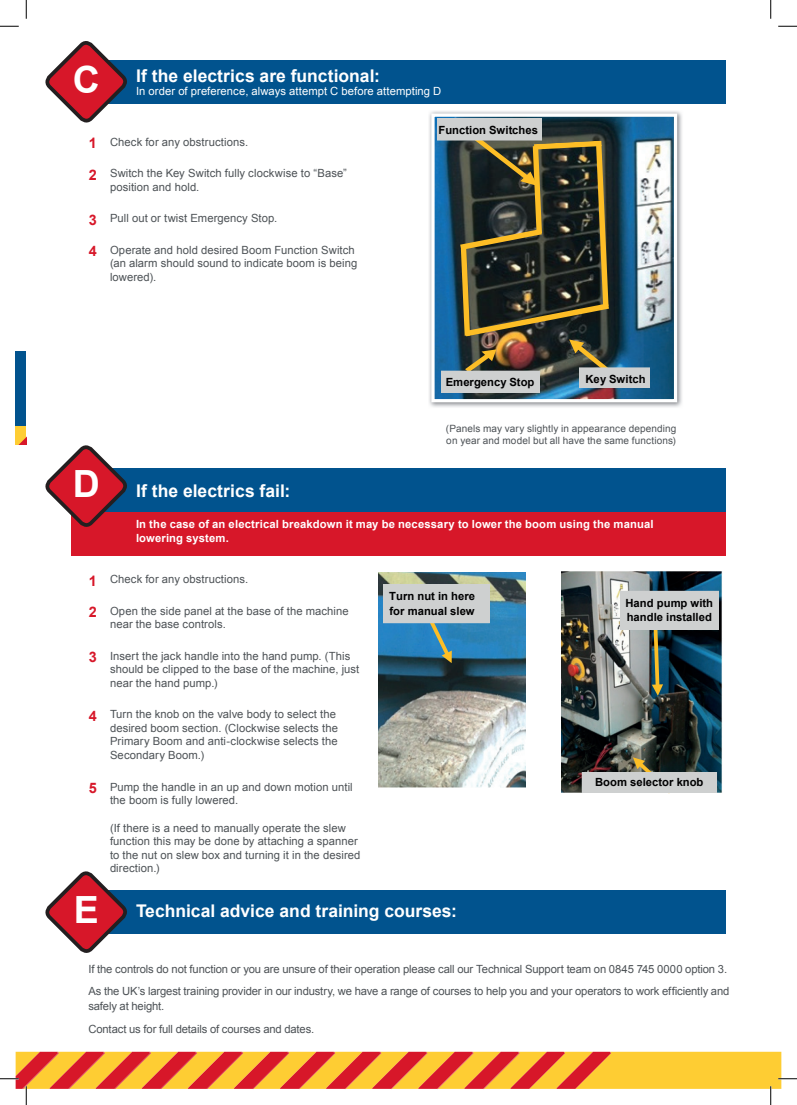
<style>
.page{position:relative;width:797px;height:1105px;background:#fff}
.page>*{position:absolute;margin:0;border:0;box-sizing:border-box;transform-origin:0 0}
.t1{font:700 37.5px "Arial";color:#fff}
.t2{font:700 17.5px "Arial";color:#fff}
.t3{font:11.25px/13.5px "Arial";letter-spacing:.005em;color:#4d5256}
.t4{font:11.25px/22.1px "Arial";letter-spacing:-.015em;color:#4d5256}
.t5{font:700 11.25px/14.9px "Arial";color:#000001}
.t6{font:700 11.25px/13.5px "Arial";letter-spacing:.015em;color:#fff}
.t7{font:11.25px "Arial";letter-spacing:.005em;color:#fff}
.t8{font:10px/12px "Arial";letter-spacing:.01em;color:#4d5256}
.s1{font-weight:700;font-size:14.5px;color:#d71729}
</style>
<div class="page">
<svg style="left:16px;top:426px;width:10px;height:18px"></svg>
<div style="left:16px;top:351px;width:10px;height:75px;background:#01538e"></div>
<div style="left:71px;top:512px;width:654px;height:44px;background:#d71729"></div>
<div style="left:71px;top:468px;width:654px;height:44px;background:#01538e"></div>
<div style="left:71px;top:60px;width:654px;height:44px;background:#01538e"></div>
<div style="left:71px;top:890px;width:654px;height:44px;background:#01538e"></div>
<svg style="left:45px;top:41px;width:82px;height:82px"></svg>
<svg style="left:45px;top:871px;width:82px;height:82px"></svg>
<svg style="left:45px;top:445px;width:82px;height:82px"></svg>
<img style="left:561px;top:571px;width:161px;height:222px">
<img style="left:378px;top:573px;width:147px;height:214px">
<svg style="left:383px;top:584px;width:107px;height:79px;background:#7ea5ba"></svg>
<svg style="left:620px;top:591px;width:98px;height:105px;background:#758387"></svg>
<svg style="left:582px;top:757px;width:135px;height:37px;background:#8f928f"></svg>
<img style="left:429px;top:111px;width:253px;height:296px">
<img style="left:435px;top:118px;width:238px;height:280px">
<div style="left:431px;top:114px;width:246px;height:288px;border:3px solid #fff"></div>
<img style="left:437px;top:118px;width:213px;height:275px">
<svg style="left:0;top:25px;width:19px;height:2px"></svg>
<svg style="left:778px;top:25px;width:19px;height:2px"></svg>
<svg style="left:25px;top:0;width:2px;height:19px"></svg>
<svg style="left:770px;top:0;width:1px;height:19px"></svg>
<svg style="left:0;top:1052px;width:797px;height:53px"></svg>
<h1 class="t1" style="left:73px;top:55px;width:29px">C</h1>
<h2 class="t2" style="left:136px;top:64px;width:245px">If the electrics are functional:</h2>
<p class="t7" style="left:136px;top:84px;width:307px">In order of preference, always attempt C before attempting D</p>
<p class="t5" style="left:438px;top:123px;width:101px">Function Switches</p>
<p class="t3" style="left:89px;top:135px;width:161px"><span class="s1">1</span> Check for any obstructions.</p>
<p class="t3" style="left:110px;top:167px;width:238px;text-indent:-21px"><span class="s1">2</span> Switch the Key Switch fully clockwise to “Base” position and hold.</p>
<p class="t3" style="left:89px;top:212px;width:190px"><span class="s1">3</span> Pull out or twist Emergency Stop.</p>
<p class="t3" style="left:110px;top:243px;width:249px;text-indent:-21px"><span class="s1">4</span> Operate and hold desired Boom Function Switch (an alarm should sound to indicate boom is being lowered).</p>
<p class="t5" style="left:446px;top:375px;width:90px">Emergency Stop</p>
<p class="t5" style="left:585px;top:372px;width:62px">Key Switch</p>
<p class="t8" style="left:446px;top:422px;width:232px">(Panels may vary slightly in appearance depending on year and model but all have the same functions)</p>
<h1 class="t1" style="left:73px;top:459px;width:29px">D</h1>
<h2 class="t2" style="left:136px;top:479px;width:156px">If the electrics fail:</h2>
<p class="t6" style="left:136px;top:518px;width:519px">In the case of an electrical breakdown it may be necessary to lower the boom using the manual lowering system.</p>
<p class="t3" style="left:89px;top:573px;width:161px"><span class="s1">1</span> Check for any obstructions.</p>
<p class="t3" style="left:110px;top:604px;width:240px;text-indent:-21px"><span class="s1">2</span> Open the side panel at the base of the machine near the base controls.</p>
<p class="t3" style="left:110px;top:649px;width:251px;text-indent:-21px"><span class="s1">3</span> Insert the jack handle into the hand pump. (This should be clipped to the base of the machine, just near the hand pump.)</p>
<p class="t3" style="left:110px;top:708px;width:229px;text-indent:-21px"><span class="s1">4</span> Turn the knob on the valve body to select the desired boom section. (Clockwise selects the Primary Boom and anti-clockwise selects the Secondary Boom.)</p>
<p class="t3" style="left:110px;top:780px;width:244px;text-indent:-21px"><span class="s1">5</span> Pump the handle in an up and down motion until the boom is fully lowered.</p>
<p class="t3" style="left:110px;top:821px;width:252px">(If there is a need to manually operate the slew function this may be done by attaching a spanner to the nut on slew box and turning it in the desired direction.)</p>
<p class="t5" style="left:389px;top:589px;width:87px">Turn nut in here for manual slew</p>
<p class="t5" style="left:625px;top:596px;width:89px">Hand pump with handle installed</p>
<p class="t5" style="left:595px;top:775px;width:110px">Boom selector knob</p>
<h1 class="t1" style="left:74px;top:885px;width:27px">E</h1>
<h2 class="t2" style="left:136px;top:900px;width:322px">Technical advice and training courses:</h2>
<p class="t4" style="left:88px;top:958px;width:642px">If the controls do not function or you are unsure of their operation please call our Technical Support team on 0845 745 0000 option 3.<br>As the UK’s largest training provider in our industry, we have a range of courses to help you and your operators to work efficiently and</p>
<p class="t4" style="left:88px;top:995px;width:227px">safely at height.<br>Contact us for full details of courses and dates.</p>
</div>
